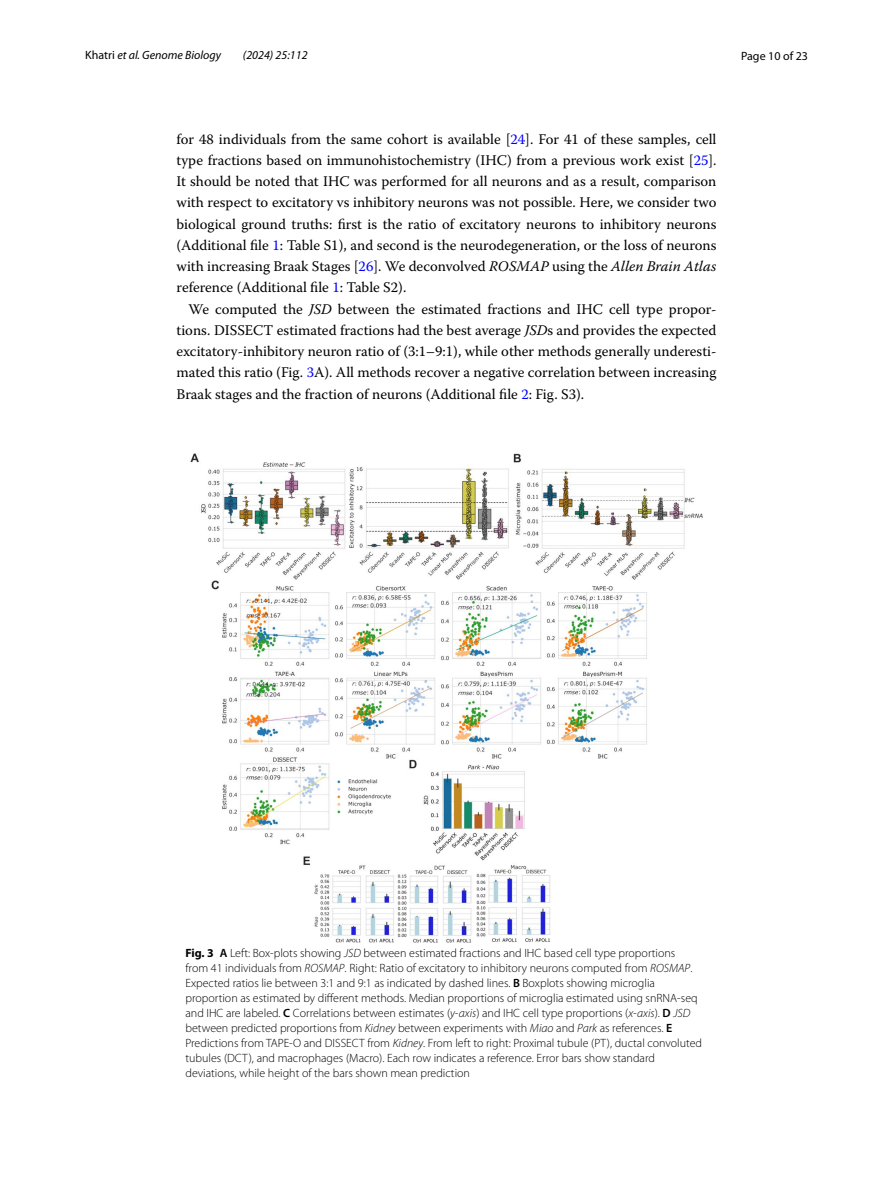
<style>
.page{position:relative;width:893px;height:1187px;background:#fff}
.page>*{position:absolute;margin:0;border:0;box-sizing:border-box;transform-origin:0 0}
.t1{font:14.7px/21.3px "Warnock Pro";color:#000;text-align:justify}
.t2{font:300 12px/15px "Myriad Pro";color:#000}
.t3{font:italic 12px "Myriad Pro";color:#000}
.t4{font:12px "Myriad Pro";color:#000}
.s1{font-style:normal}
.s2{color:#00f}
.s3{font-style:italic}
.s4{font-weight:700}
.s5{font-weight:600}
</style>
<div class="page">
<img style="left:191px;top:453px;width:511px;height:488px">
<p class="t3" style="left:85px;top:48px;width:138px"><span class="s1">Khatri</span> et al. Genome Biology</p>
<p class="t3" style="left:243px;top:48px;width:66px">(2024) 25:112</p>
<p class="t4" style="left:741px;top:48px;width:68px">Page 10 of 23</p>
<p class="t1" style="left:176px;top:128px;width:542px">for 48 individuals from the same cohort is available [<span class="s2">24</span>]. For 41 of these samples, cell type fractions based on immunohistochemistry (IHC) from a previous work exist [<span class="s2">25</span>].<br>It should be noted that IHC was performed for all neurons and as a result, comparison with respect to excitatory vs inhibitory neurons was not possible. Here, we consider two biological ground truths: first is the ratio of excitatory neurons to inhibitory neurons (Additional file <span class="s2">1</span>: Table S1), and second is the neurodegeneration, or the loss of neurons with increasing Braak Stages [<span class="s2">26</span>]. We deconvolved <span class="s3">ROSMAP</span> using the <span class="s3">Allen Brain Atlas </span>reference (Additional file <span class="s2">1</span>: Table S2).</p>
<p class="t1" style="left:176px;top:298px;width:542px;text-indent:12px">We computed the <span class="s3">JSD</span> between the estimated fractions and IHC cell type propor&shy;tions. DISSECT estimated fractions had the best average <span class="s3">JSD</span>s and provides the expected excitatory-inhibitory neuron ratio of (3:1–9:1), while other methods generally underesti&shy;mated this ratio (Fig. <span class="s2">3</span>A). All methods recover a negative correlation between increasing Braak stages and the fraction of neurons (Additional file <span class="s2">2</span>: Fig. S3).</p>
<p class="t2" style="left:185px;top:945px;width:518px"><span class="s4">Fig. 3</span> <span class="s5">A</span> Left: Box-plots showing <span class="s3">JSD</span> between estimated fractions and IHC based cell type proportions<br>from 41 individuals from <span class="s3">ROSMAP</span>. Right: Ratio of excitatory to inhibitory neurons computed from <span class="s3">ROSMAP</span>.<br>Expected ratios lie between 3:1 and 9:1 as indicated by dashed lines. <span class="s5">B</span> Boxplots showing microglia proportion as estimated by different methods. Median proportions of microglia estimated using snRNA-seq and IHC are labeled. <span class="s5">C</span> Correlations between estimates (<span class="s3">y-axis</span>) and IHC cell type proportions (<span class="s3">x-axis</span>). <span class="s5">D</span> <span class="s3">JSD </span>between predicted proportions from <span class="s3">Kidney</span> between experiments with <span class="s3">Miao</span> and <span class="s3">Park</span> as references. <span class="s5">E </span>Predictions from TAPE-O and DISSECT from <span class="s3">Kidney</span>. From left to right: Proximal tubule (PT), ductal convoluted tubules (DCT), and macrophages (Macro). Each row indicates a reference. Error bars show standard deviations, while height of the bars shown mean prediction</p>
</div>
